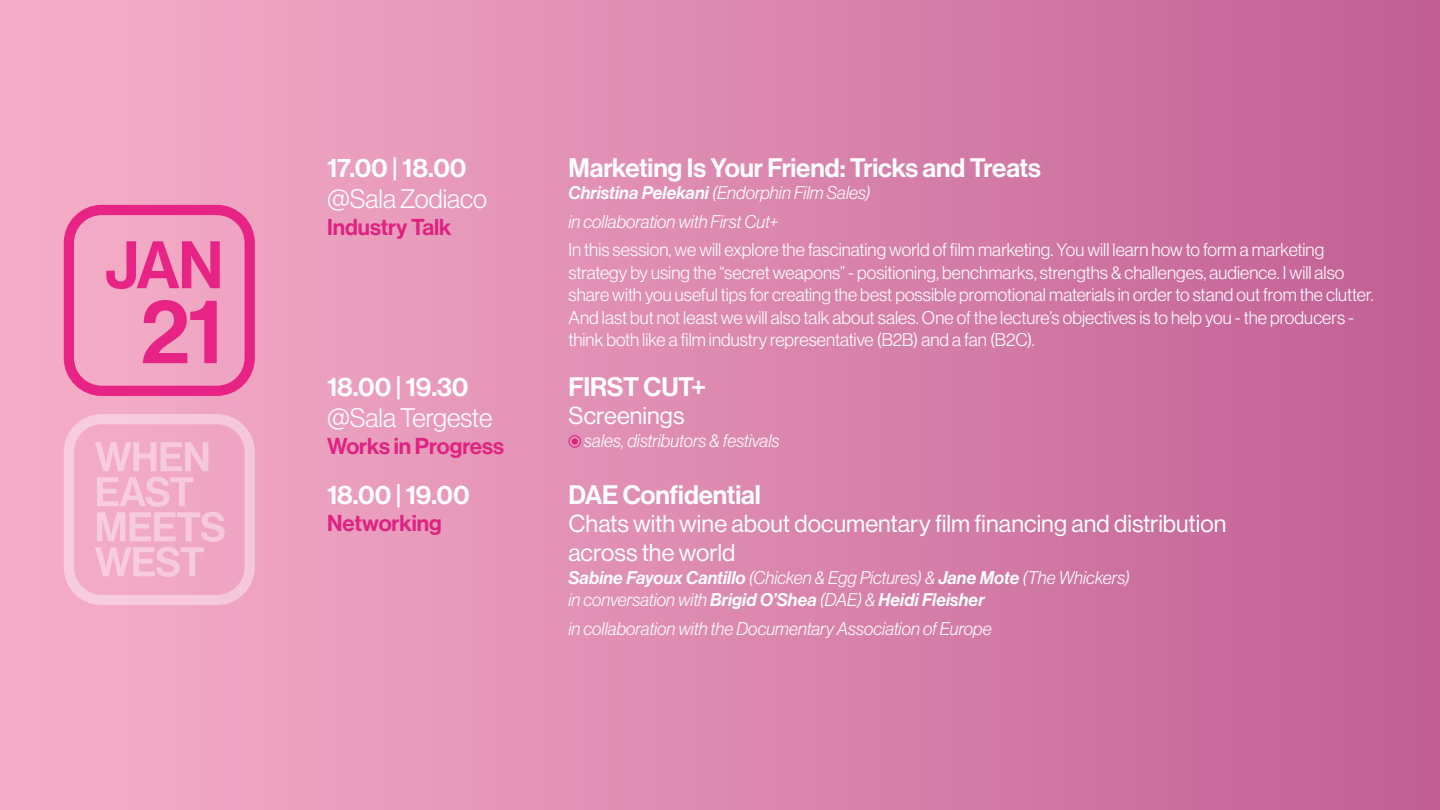
<style>
.page{position:relative;width:1440px;height:810px;background:#fff}
.page>*{position:absolute;margin:0;border:0;box-sizing:border-box;transform-origin:0 0}
.t1{font:90.45px "N Haas Grotesk DS Pro 65 Md";color:#e72386}
.t2{font:65.62px "N Haas Grotesk DS Pro 65 Md";color:#e72386}
.t3{font:26.25px "N Haas Grotesk DS Pro 65 Md";letter-spacing:-.005em;color:#fff}
.t4{font:26.25px "N Haas Grotesk DS Pro 45 Lt";color:#fff}
.t5{font:24px/28.8px "N Haas Grotesk DS Pro 55 Rg";letter-spacing:.005em;color:#fff}
.t6{font:22.5px "N Haas Grotesk DS Pro 65 Md";color:#df2282}
.t7{font:18px/22.5px "N Haas Grotesk DS Pro 45 Lt";letter-spacing:.005em;color:#fff}
.t8{font:18px/28.5px "N Haas Grotesk DS Pro 46 Lt It";letter-spacing:.005em;color:#fff}
.t9{font:18px "N Haas Grotesk DS Pro 66 Md It";letter-spacing:.01em;color:#fff}
.s1{font-family:"N Haas Grotesk DS Pro 66 Md It"}
.s2{font-family:"N Haas Grotesk DS Pro 46 Lt It"}
</style>
<div class="page">
<div style="left:0;top:0;width:1440px;height:810px;background:linear-gradient(to right,#f7b2ca,#c26095)"></div>
<div style="left:64px;top:414px;width:191px;height:191px;border:10px solid #fff;border-radius:33px"></div>
<svg style="left:95px;top:442px;width:113px;height:29px;background:#f3bad0"></svg>
<svg style="left:95px;top:477px;width:130px;height:100px;background:#f2b4cc"></svg>
<div style="left:64px;top:205px;width:191px;height:191px;border:10px solid #e72386;border-radius:33px"></div>
<div style="left:568px;top:435px;width:13px;height:13px;border:1px solid #df2282;border-radius:50%"></div>
<div style="left:572px;top:438px;width:6px;height:7px;background:#df2282;border-radius:50%"></div>
<h2 class="t2" style="left:105px;top:227px;width:120px">JAN</h2>
<h1 class="t1" style="left:140px;top:279px;width:84px">21</h1>
<h3 class="t3" style="left:327px;top:152px;width:141px">17.00 | 18.00</h3>
<h3 class="t4" style="left:327px;top:184px;width:161px">@Sala Zodiaco</h3>
<p class="t6" style="left:327px;top:214px;width:126px">Industry Talk</p>
<h3 class="t3" style="left:568px;top:152px;width:474px">Marketing Is Your Friend: Tricks and Treats</h3>
<p class="t8" style="left:568px;top:179px;width:304px"><span class="s1">Christina Pelekani</span> (Endorphin Film Sales) in collaboration with First Cut+</p>
<p class="t7" style="left:568px;top:239px;width:807px">In this session, we will explore the fascinating world of film marketing. You will learn how to form a marketing strategy by using the “secret weapons” - positioning, benchmarks, strengths &amp; challenges, audience. I will also share with you useful tips for creating the best possible promotional materials in order to stand out from the clutter.<br>And last but not least we will also talk about sales. One of the lecture’s objectives is to help you - the producers - think both like a film industry representative (B2B) and a fan (B2C).</p>
<h3 class="t3" style="left:327px;top:371px;width:143px">18.00 | 19.30</h3>
<h3 class="t4" style="left:327px;top:403px;width:167px">@Sala Tergeste</h3>
<p class="t6" style="left:327px;top:433px;width:179px">Works in Progress</p>
<h3 class="t3" style="left:568px;top:371px;width:139px">FIRST CUT+</h3>
<h3 class="t5" style="left:568px;top:402px;width:118px">Screenings</h3>
<p class="t8" style="left:584px;top:426px;width:197px">sales, distributors &amp; festivals</p>
<h3 class="t3" style="left:327px;top:479px;width:144px">18.00 | 19.00</h3>
<p class="t6" style="left:327px;top:510px;width:116px">Networking</p>
<h3 class="t3" style="left:568px;top:479px;width:194px">DAE Confidential</h3>
<h3 class="t5" style="left:568px;top:510px;width:659px">Chats with wine about documentary film financing and distribution across the world</h3>
<p class="t8" style="left:568px;top:563px;width:563px"><span class="s1">Sabine Fayoux Cantillo</span> (Chicken &amp; Egg Pictures) &amp; <span class="s1">Jane Mote</span> (The Whickers)</p>
<p class="t9" style="left:568px;top:590px;width:418px"><span class="s2">in conversation with</span> Brigid O’Shea <span class="s2">(DAE) &amp;</span> Heidi Fleisher</p>
<p class="t8" style="left:568px;top:614px;width:425px">in collaboration with the Documentary Association of Europe</p>
</div>
